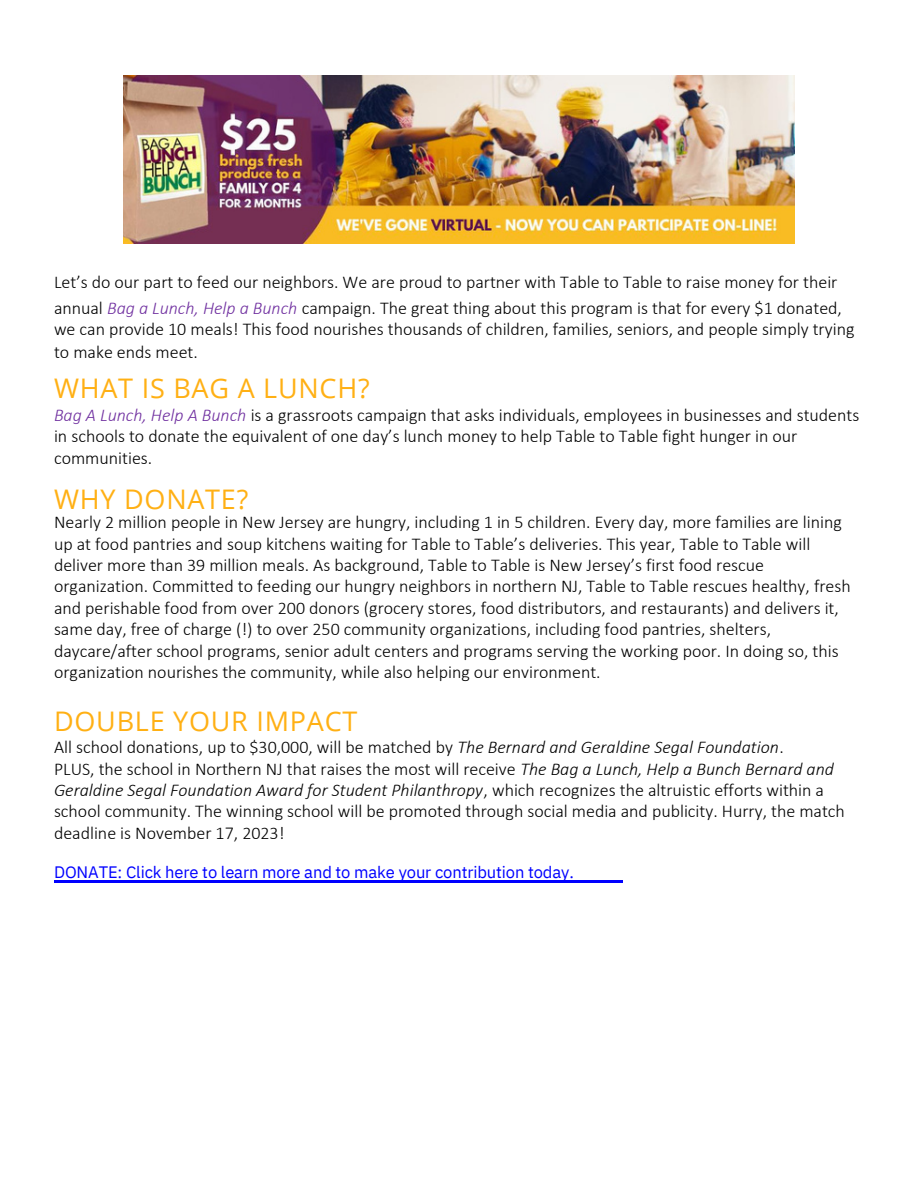
<style>
.page{position:relative;width:918px;height:1188px;background:#fff}
.page>*{position:absolute;margin:0;border:0;box-sizing:border-box;transform-origin:0 0}
.t1{font:27px "Open Sans";letter-spacing:.03em;color:#ffb014}
.t2{font:300 18px/21.3px "Calibri";color:#000}
.t3{font:16.5px "IBM Plex Sans";letter-spacing:-.005em;color:#00f}
.s1{font-style:italic;color:#7030a0}
.s2{font-style:italic}
</style>
<div class="page">
<hr style="left:54px;top:881px;width:568px;height:2px;background:#00f">
<img style="left:124px;top:76px;width:670px;height:168px">
<p class="t2" style="left:54px;top:273px;width:785px">Let’s do our part to feed our neighbors. We are proud to partner with Table to Table to raise money for their</p>
<p class="t2" style="left:54px;top:299px;width:789px">annual <span class="s1">Bag a Lunch, Help a Bunch</span> campaign. The great thing about this program is that for every $1 donated,</p>
<p class="t2" style="left:54px;top:320px;width:802px">we can provide 10 meals! This food nourishes thousands of children, families, seniors, and people simply trying</p>
<p class="t2" style="left:54px;top:343px;width:145px">to make ends meet.</p>
<p class="t1" style="left:54px;top:370px;width:317px">WHAT IS BAG A LUNCH?</p>
<p class="t2" style="left:54px;top:406px;width:807px"><span class="s1">Bag A Lunch, Help A Bunch</span> is a grassroots campaign that asks individuals, employees in businesses and students in schools to donate the equivalent of one day’s lunch money to help Table to Table fight hunger in our communities.</p>
<p class="t1" style="left:54px;top:480px;width:196px">WHY DONATE?</p>
<p class="t2" style="left:54px;top:513px;width:798px">Nearly 2 million people in New Jersey are hungry, including 1 in 5 children. Every day, more families are lining up at food pantries and soup kitchens waiting for Table to Table’s deliveries. This year, Table to Table will deliver more than 39 million meals. As background, Table to Table is New Jersey’s first food rescue organization. Committed to feeding our hungry neighbors in northern NJ, Table to Table rescues healthy, fresh and perishable food from over 200 donors (grocery stores, food distributors, and restaurants) and delivers it, same day, free of charge (!) to over 250 community organizations, including food pantries, shelters, daycare/after school programs, senior adult centers and programs serving the working poor. In doing so, this organization nourishes the community, while also helping our environment.</p>
<p class="t1" style="left:54px;top:702px;width:305px">DOUBLE YOUR IMPACT</p>
<p class="t2" style="left:54px;top:738px;width:731px">All school donations, up to $30,000, will be matched by <span class="s2">The Bernard and Geraldine Segal Foundation</span>.</p>
<p class="t2" style="left:54px;top:760px;width:792px">PLUS, the school in Northern NJ that raises the most will receive <span class="s2">The Bag a Lunch, Help a Bunch Bernard and Geraldine Segal Foundation Award for Student Philanthropy</span>, which recognizes the altruistic efforts within a school community. The winning school will be promoted through social media and publicity. Hurry, the match deadline is November 17, 2023!</p>
<p class="t3" style="left:54px;top:861px;width:521px">DONATE: Click here to learn more and to make your contribution today.</p>
</div>
